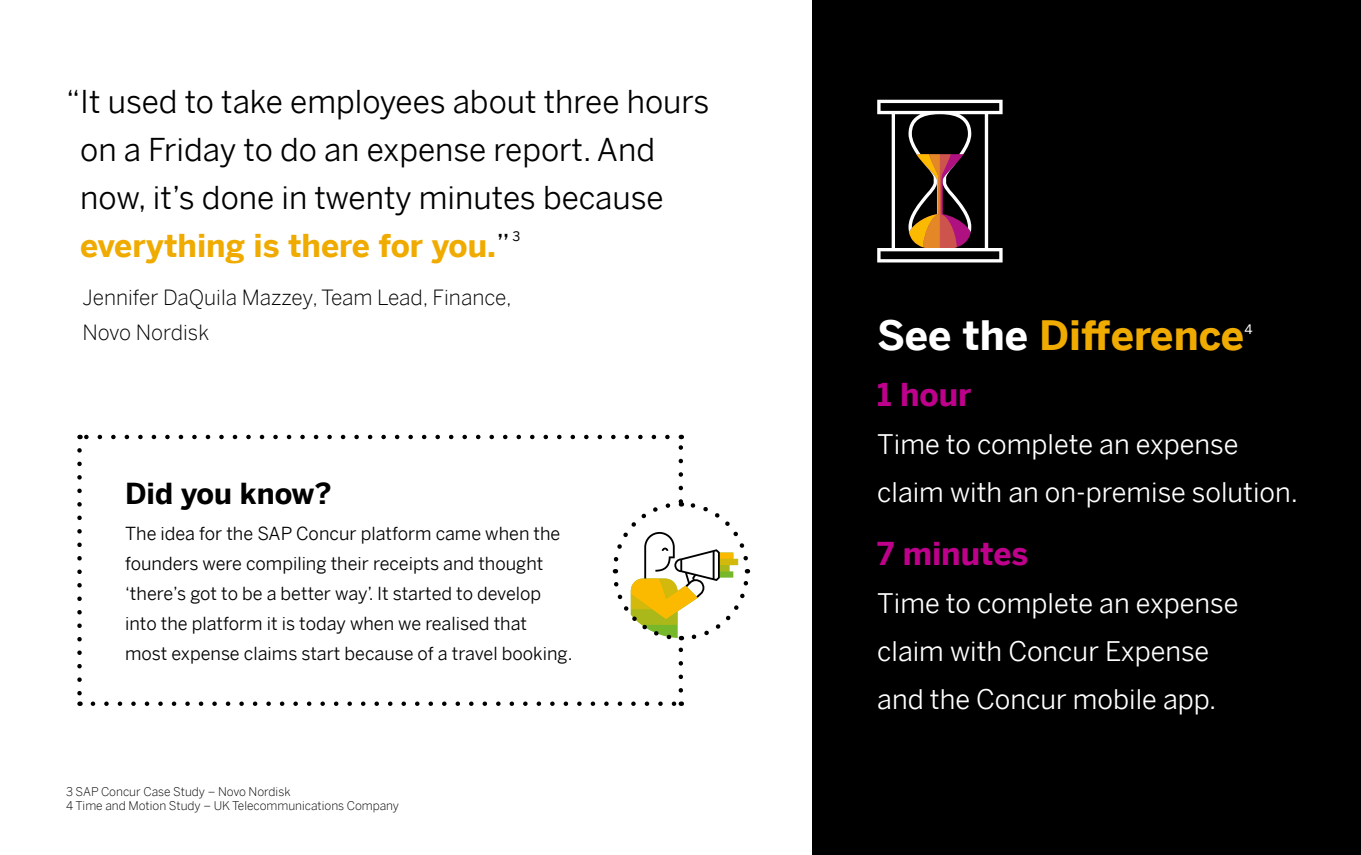
<style>
.page{position:relative;width:1361px;height:855px;background:#fff}
.page>*{position:absolute;margin:0;border:0;box-sizing:border-box;transform-origin:0 0}
.t1{font:700 40.5px "Benton Sans";color:#f0ab00}
.t2{font:31.5px/48px "Benton Sans";color:#000}
.t3{font:700 31.5px "Benton Sans";color:#be008c}
.t4{font:700 28.95px "Benton Sans";color:#000}
.t5{font:27px/48px "Benton Sans";color:#fff}
.t6{font:300 21px/34.5px "Benton Sans";color:#000}
.t7{font:18px/30px "Benton Sans";color:#000}
.t8{font:13.05px "Benton Sans";color:#000}
.t9{font:13.05px "Benton Sans";color:#fff}
.t10{font:300 12px/14.2px "Benton Sans";color:#000}
.s1{font-weight:700;color:#f0ab00}
.s2{color:#fff}
</style>
<div class="page">
<div style="left:812px;top:0;width:548px;height:855px;background:#000"></div>
<svg style="left:877px;top:100px;width:125px;height:162px"></svg>
<svg style="left:77px;top:435px;width:674px;height:271px"></svg>
<h2 class="t2" style="left:80px;top:74px;width:630px;text-indent:-14px">“It used to take employees about three hours on a Friday to do an expense report. And now, it’s done in twenty minutes because <span class="s1">everything is there for you.</span>”</h2>
<p class="t8" style="left:512px;top:225px;width:9px">3</p>
<p class="t6" style="left:82px;top:278px;width:431px">Jennifer DaQuila Mazzey, Team Lead, Finance,<br>Novo Nordisk</p>
<h3 class="t4" style="left:125px;top:468px;width:208px">Did you know?</h3>
<p class="t7" style="left:125px;top:516px;width:449px">The idea for the SAP Concur platform came when the founders were compiling their receipts and thought ‘there’s got to be a better way’. It started to develop into the platform it is today when we realised that most expense claims start because of a travel booking.</p>
<p class="t10" style="left:66px;top:783px;width:335px">3 SAP Concur Case Study – Novo Nordisk<br>4 Time and Motion Study – UK Telecommunications Company</p>
<h1 class="t1" style="left:877px;top:300px;width:369px"><span class="s2">See the</span> Difference</h1>
<p class="t9" style="left:1244px;top:318px;width:10px">4</p>
<h2 class="t3" style="left:877px;top:367px;width:96px">1 hour</h2>
<h3 class="t5" style="left:877px;top:416px;width:422px">Time to complete an expense claim with an on-premise solution.</h3>
<h2 class="t3" style="left:877px;top:526px;width:153px">7 minutes</h2>
<h3 class="t5" style="left:877px;top:575px;width:363px">Time to complete an expense claim with Concur Expense and the Concur mobile app.</h3>
</div>
